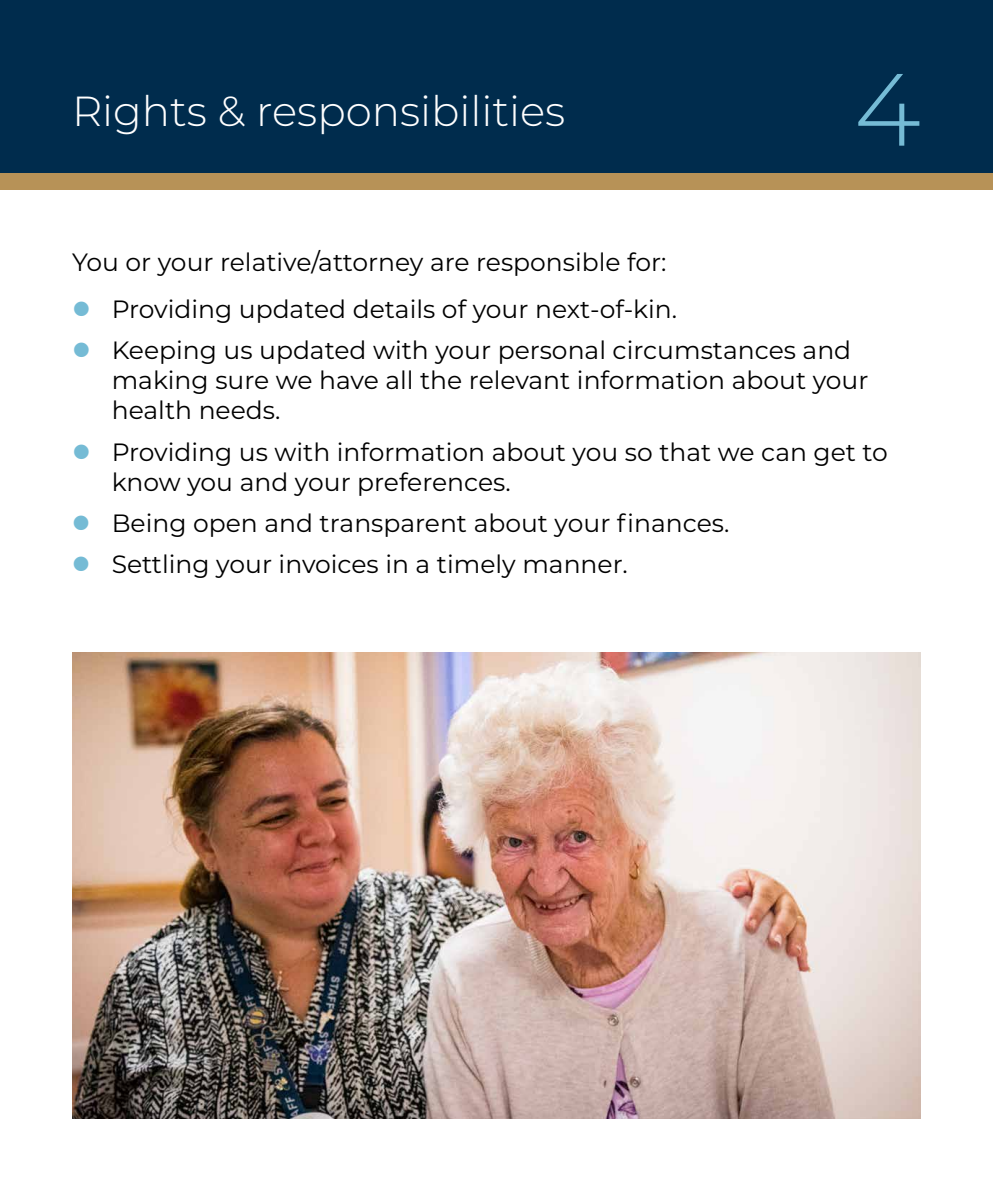
<style>
.page{position:relative;width:993px;height:1191px;background:#fff}
.page>*{position:absolute;margin:0;border:0;box-sizing:border-box;transform-origin:0 0}
.t1{font:300 102.4px "Montserrat Alternates";color:#75bbd5}
.t2{font:300 42px "Montserrat";color:#fff}
.t3{font:25px/30px "Montserrat";color:#000}
</style>
<div class="page">
<div style="left:0;top:9px;width:992px;height:181px;background:#b79257"></div>
<div style="left:0;top:0;width:992px;height:173px;background:#002c4d"></div>
<img style="left:72px;top:652px;width:848px;height:467px">
<h2 class="t2" style="left:72px;top:82px;width:494px">Rights &amp; responsibilities</h2>
<h1 class="t1" style="left:853px;top:40px;width:68px">4</h1>
<p class="t3" style="left:112px;top:238px;width:566px;line-height:47px;text-indent:-40px">You or your relative/attorney are responsible for:<br>Providing updated details of your next-of-kin.</p>
<p class="t3" style="left:112px;top:334px;width:758px">Keeping us updated with your personal circumstances and making sure we have all the relevant information about your health needs.</p>
<p class="t3" style="left:112px;top:436px;width:777px">Providing us with information about you so that we can get to know you and your preferences.</p>
<p class="t3" style="left:112px;top:501px;width:619px;line-height:41.4px">Being open and transparent about your finances.<br>Settling your invoices in a timely manner.</p>
</div>
